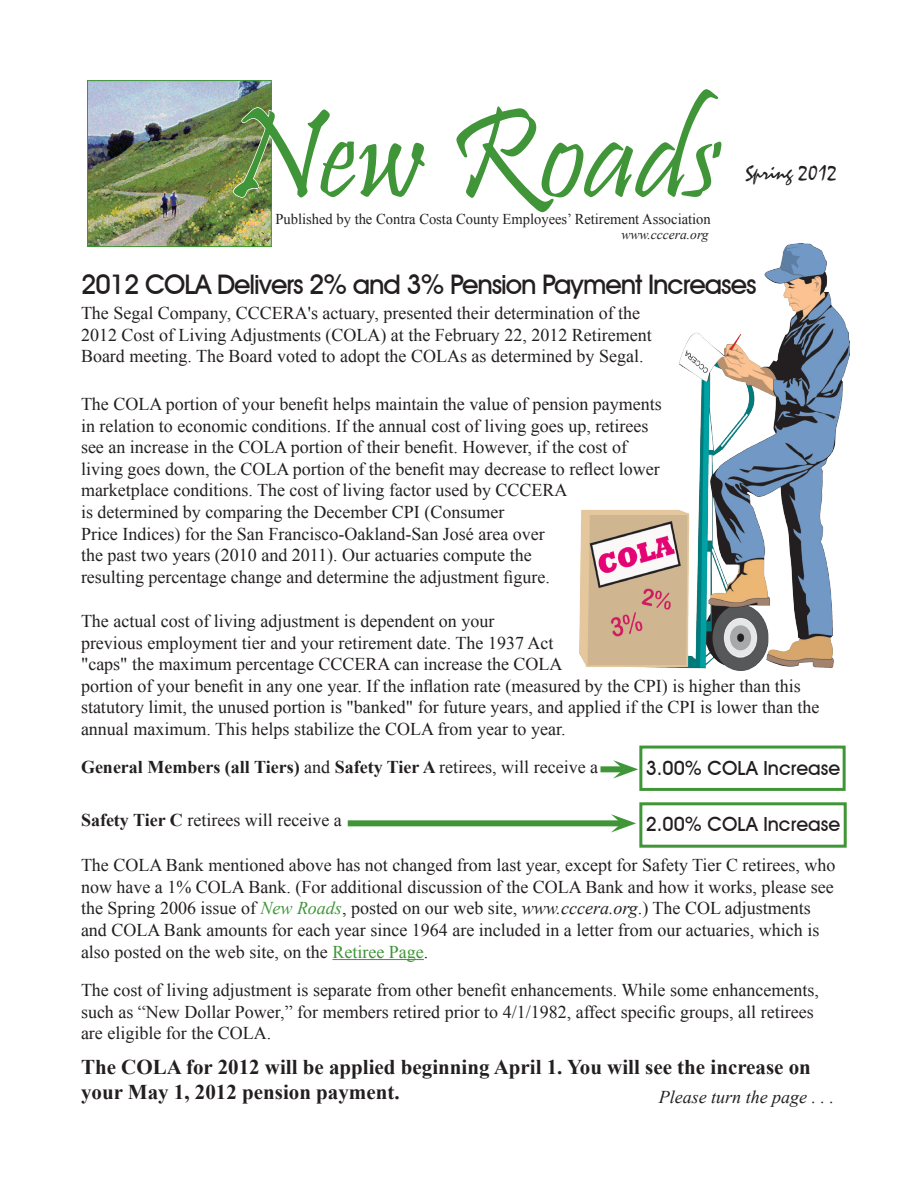
<style>
.page{position:relative;width:918px;height:1188px;background:#fff}
.page>*{position:absolute;margin:0;border:0;box-sizing:border-box;transform-origin:0 0}
.t1{font:130.5px "Pristina";color:#3f9537}
.t2{font:500 27px "Avant Garde IT Cby BT";letter-spacing:-.04em;color:#231f20}
.t3{font:700 21px/25.2px "Times New Roman";color:#231f20}
.t4{font:21px "Staccato 222 BT";color:#231f20}
.t5{font:500 19.5px "Avant Garde IT Cby BT";color:#231f20}
.t6{font:18px/21.6px "Times New Roman";color:#231f20}
.t7{font:700 18px "Times New Roman";color:#231f20}
.t8{font:italic 18px "Times New Roman";color:#231f20}
.t9{font:15px "Times New Roman";color:#231f20}
.t10{font:italic 13.5px "Times New Roman";color:#231f20}
.s1{font-weight:400}
.s2{font-weight:700}
.s3{font-style:italic;color:#3f9537}
.s4{font-style:italic}
.s5{color:#3f9537}
</style>
<div class="page">
<img style="left:580px;top:243px;width:269px;height:428px">
<img style="left:89px;top:82px;width:181px;height:163px">
<div style="left:87px;top:80px;width:185px;height:167px;border:1px solid #3f9537"></div>
<img style="left:232px;top:106px;width:40px;height:93px">
<div style="left:639px;top:746px;width:207px;height:45px;border:3px solid #3f9537"></div>
<div style="left:600px;top:766px;width:24px;height:6px;background:#3f9537"></div>
<svg style="left:613px;top:760px;width:25px;height:19px"></svg>
<div style="left:348px;top:820px;width:273px;height:6px;background:#3f9537"></div>
<svg style="left:611px;top:814px;width:25px;height:19px"></svg>
<hr style="left:332px;top:959px;width:92px;height:1px;background:#3f9537">
<div style="left:639px;top:802px;width:208px;height:46px;border:3px solid #3f9537"></div>
<h1 class="t1" style="left:228px;top:83px;width:494px">New Roads</h1>
<p class="t10" style="left:622px;top:225px;width:88px">www.cccera.org</p>
<p class="t9" style="left:275px;top:208px;width:437px">Published by the Contra Costa County Employees’ Retirement Association</p>
<p class="t4" style="left:745px;top:161px;width:93px">Spring 2012</p>
<h2 class="t2" style="left:81px;top:268px;width:677px">2012 COLA Delivers 2% and 3% Pension Payment Increases</h2>
<p class="t6" style="left:81px;top:302px;width:572px">The Segal Company, CCCERA's actuary, presented their determination of the<br>2012 Cost of Living Adjustments (COLA) at the February 22, 2012 Retirement<br>Board meeting. The Board voted to adopt the COLAs as determined by Segal.</p>
<p class="t6" style="left:81px;top:393px;width:582px">The COLA portion of your benefit helps maintain the value of pension payments in relation to economic conditions. If the annual cost of living goes up, retirees see an increase in the COLA portion of their benefit. However, if the cost of living goes down, the COLA portion of the benefit may decrease to reflect lower marketplace conditions. The cost of living factor used by CCCERA<br>is determined by comparing the December CPI (Consumer<br>Price Indices) for the San Francisco-Oakland-San José area over<br>the past two years (2010 and 2011). Our actuaries compute the<br>resulting percentage change and determine the adjustment figure.</p>
<p class="t6" style="left:81px;top:610px;width:740px">The actual cost of living adjustment is dependent on your<br>previous employment tier and your retirement date. The 1937 Act<br>"caps" the maximum percentage CCCERA can increase the COLA<br>portion of your benefit in any one year. If the inflation rate (measured by the CPI) is higher than this statutory limit, the unused portion is "banked" for future years, and applied if the CPI is lower than the annual maximum. This helps stabilize the COLA from year to year.</p>
<p class="t5" style="left:646px;top:756px;width:196px">3.00% COLA Increase</p>
<p class="t7" style="left:81px;top:754px;width:519px">General Members (all Tiers) <span class="s1">and</span> Safety Tier A <span class="s1">retirees, will receive a</span></p>
<p class="t6" style="left:81px;top:809px;width:262px"><span class="s2">Safety Tier C</span> retirees will receive a</p>
<p class="t5" style="left:646px;top:812px;width:196px">2.00% COLA Increase</p>
<p class="t6" style="left:81px;top:854px;width:756px">The COLA Bank mentioned above has not changed from last year, except for Safety Tier C retirees, who now have a 1% COLA Bank. (For additional discussion of the COLA Bank and how it works, please see the Spring 2006 issue of <span class="s3">New Roads</span>, posted on our web site, <span class="s4">www.cccera.org</span>.) The COL adjustments and COLA Bank amounts for each year since 1964 are included in a letter from our actuaries, which is also posted on the web site, on the <span class="s5">Retiree Page</span>.</p>
<p class="t6" style="left:81px;top:979px;width:739px">The cost of living adjustment is separate from other benefit enhancements. While some enhancements, such as “New Dollar Power,” for members retired prior to 4/1/1982, affect specific groups, all retirees are eligible for the COLA.</p>
<p class="t3" style="left:81px;top:1054px;width:732px">The COLA for 2012 will be applied beginning April 1. You will see the increase on your May 1, 2012 pension payment.</p>
<p class="t8" style="left:659px;top:1085px;width:177px">Please turn the page . . .</p>
</div>
